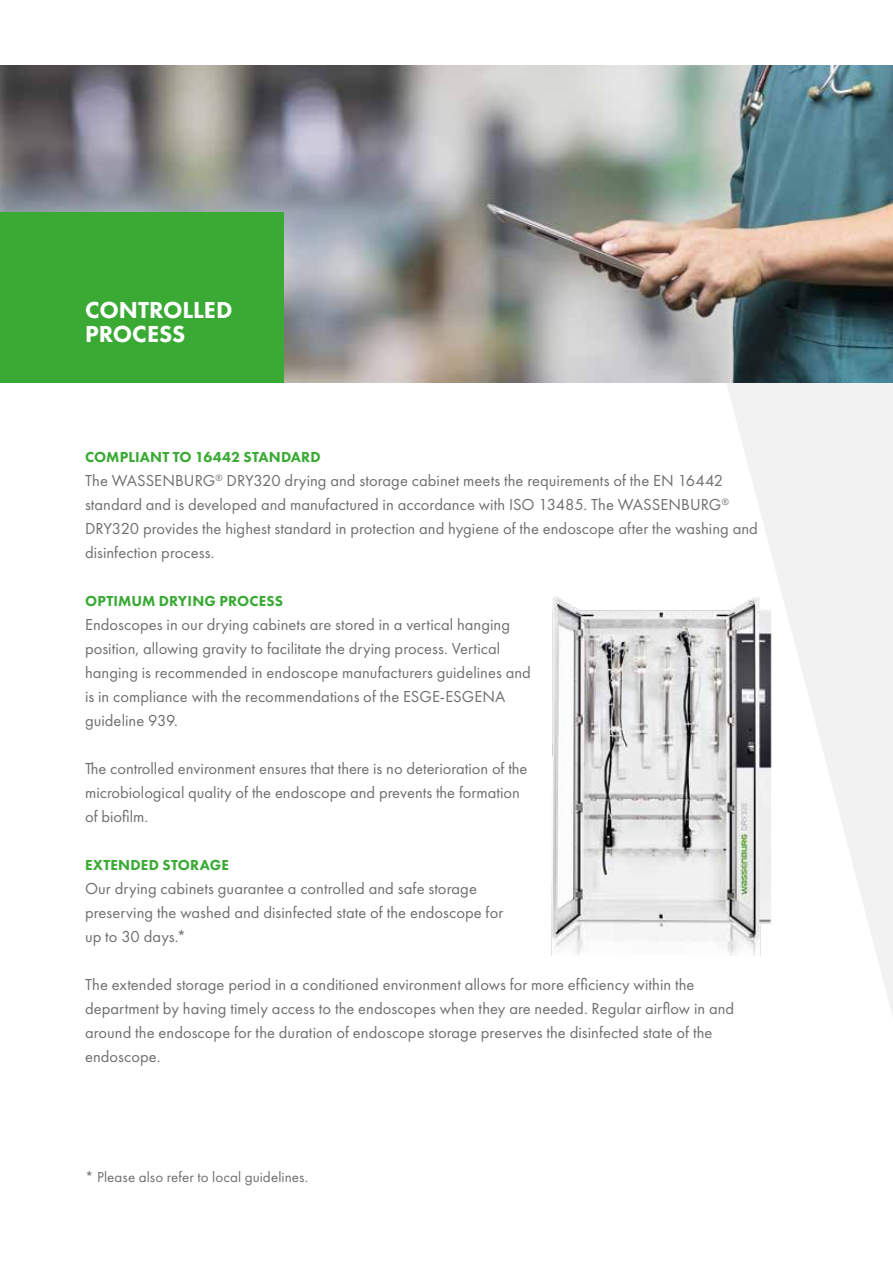
<style>
.page{position:relative;width:893px;height:1263px;background:#fff}
.page>*{position:absolute;margin:0;border:0;box-sizing:border-box;transform-origin:0 0}
.t1{font:800 24px/24px "Futura PT";color:#fff}
.t2{font:16.5px/24px "Futura PT";letter-spacing:.005em;color:#706f6f}
.t3{font:800 15px "Futura PT";letter-spacing:.01em;color:#3aaa35}
.t4{font:15px "Futura PT";letter-spacing:.01em;color:#706f6f}
</style>
<div class="page">
<svg style="left:551px;top:383px;width:342px;height:632px"></svg>
<img style="left:1px;top:65px;width:892px;height:318px">
<img style="left:0;top:0;width:1px;height:383px">
<div style="left:0;top:0;width:893px;height:64px;background:#fff"></div>
<div style="left:0;top:213px;width:283px;height:170px;background:#3aaa35"></div>
<img style="left:551px;top:591px;width:229px;height:364px">
<h1 class="t1" style="left:85px;top:298px;width:149px">CONTROLLED<br>PROCESS</h1>
<p class="t3" style="left:85px;top:448px;width:237px">COMPLIANT TO 16442 STANDARD</p>
<p class="t2" style="left:85px;top:468px;width:674px">The WASSENBURG<sup>®</sup> DRY320 drying and storage cabinet meets the requirements of the EN 16442 standard and is developed and manufactured in accordance with ISO 13485. The WASSENBURG<sup>® </sup>DRY320 provides the highest standard in protection and hygiene of the endoscope after the washing and disinfection process.</p>
<p class="t3" style="left:85px;top:592px;width:200px">OPTIMUM DRYING PROCESS</p>
<p class="t2" style="left:85px;top:612px;width:447px">Endoscopes in our drying cabinets are stored in a vertical hanging position, allowing gravity to facilitate the drying process. Vertical hanging is recommended in endoscope manufacturers guidelines and is in compliance with the recommendations of the ESGE-ESGENA guideline 939.</p>
<p class="t2" style="left:85px;top:756px;width:444px">The controlled environment ensures that there is no deterioration of the microbiological quality of the endoscope and prevents the formation of biofilm.</p>
<p class="t3" style="left:85px;top:856px;width:145px">EXTENDED STORAGE</p>
<p class="t2" style="left:85px;top:876px;width:420px">Our drying cabinets guarantee a controlled and safe storage preserving the washed and disinfected state of the endoscope for up to 30 days.*</p>
<p class="t2" style="left:85px;top:972px;width:651px">The extended storage period in a conditioned environment allows for more efficiency within the department by having timely access to the endoscopes when they are needed. Regular airflow in and around the endoscope for the duration of endoscope storage preserves the disinfected state of the endoscope.</p>
<p class="t4" style="left:85px;top:1168px;width:225px">* Please also refer to local guidelines.</p>
</div>
